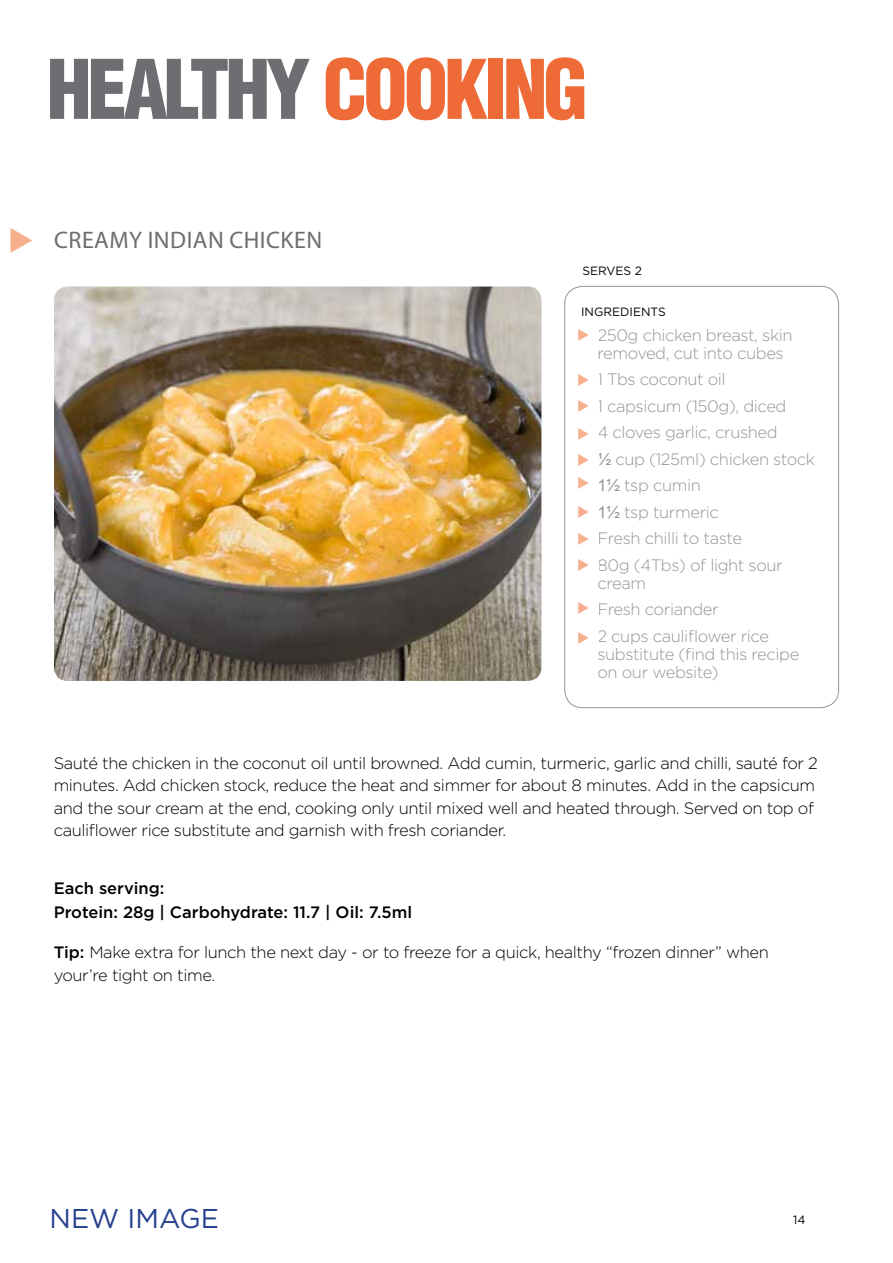
<style>
.page{position:relative;width:893px;height:1263px;background:#fff}
.page>*{position:absolute;margin:0;border:0;box-sizing:border-box;transform-origin:0 0}
.t1{font:900 condensed 80.1px "Helvetica";letter-spacing:-.05em;color:#6d6e71}
.t2{font:27.15px "Gotham";color:#25408f}
.t3{font:24px "Myriad Pro";letter-spacing:.02em;color:#6d6e71}
.t4{font:300 16.5px/22.5px "Gotham";letter-spacing:-.025em;color:#000}
.t5{font:300 16.5px/26.5px "Gotham";letter-spacing:-.025em;color:#939598}
.t6{font:500 16.5px/24px "Gotham";color:#000}
.t7{font:12px "Gotham";color:#000}
.s1{color:#ee6b38}
.s2{color:#f7b08d}
.s3{font-family:"Arial";font-weight:400}
.s4{font-weight:500}
</style>
<div class="page">
<img style="left:54px;top:286px;width:487px;height:395px">
<div style="left:564px;top:286px;width:275px;height:422px;border:1px solid #939598;border-radius:18px"></div>
<h1 class="t1" style="left:47px;top:40px;width:543px">HEALTHY <span class="s1">COOKING</span></h1>
<h3 class="t3" style="left:8px;top:225px;width:315px"><span class="s2">◆</span> CREAMY INDIAN CHICKEN</h3>
<p class="t7" style="left:582px;top:263px;width:61px">SERVES 2</p>
<p class="t7" style="left:581px;top:304px;width:86px">INGREDIENTS</p>
<p class="t5" style="left:597px;top:325px;width:197px;line-height:18px">250g chicken breast, skin removed, cut into cubes</p>
<p class="t5" style="left:597px;top:366px;width:219px">1 Tbs coconut oil<br>1 capsicum (150g), diced<br>4 cloves garlic, crushed<br><span class="s3">½</span> cup (125ml) chicken stock<br><span class="s3">1½</span> tsp cumin<br><span class="s3">1½</span> tsp turmeric<br>Fresh chilli to taste<br>80g (4Tbs) of light sour</p>
<p class="t5" style="left:597px;top:569px;width:173px">cream<br>Fresh coriander<br>2 cups cauliflower rice</p>
<p class="t5" style="left:597px;top:644px;width:203px;line-height:18px">substitute (find this recipe on our website)</p>
<p class="t4" style="left:54px;top:751px;width:766px">Sauté the chicken in the coconut oil until browned. Add cumin, turmeric, garlic and chilli, sauté for 2 minutes. Add chicken stock, reduce the heat and simmer for about 8 minutes. Add in the capsicum and the sour cream at the end, cooking only until mixed well and heated through. Served on top of cauliflower rice substitute and garnish with fresh coriander.</p>
<p class="t6" style="left:54px;top:876px;width:360px">Each serving:<br>Protein: 28g | Carbohydrate: 11.7 | Oil: 7.5ml</p>
<p class="t4" style="left:54px;top:941px;width:717px"><span class="s4">Tip:</span> Make extra for lunch the next day - or to freeze for a quick, healthy “frozen dinner” when your’re tight on time.</p>
<h2 class="t2" style="left:50px;top:1201px;width:171px">NEW IMAGE</h2>
<p class="t7" style="left:793px;top:1212px;width:14px">14</p>
</div>
